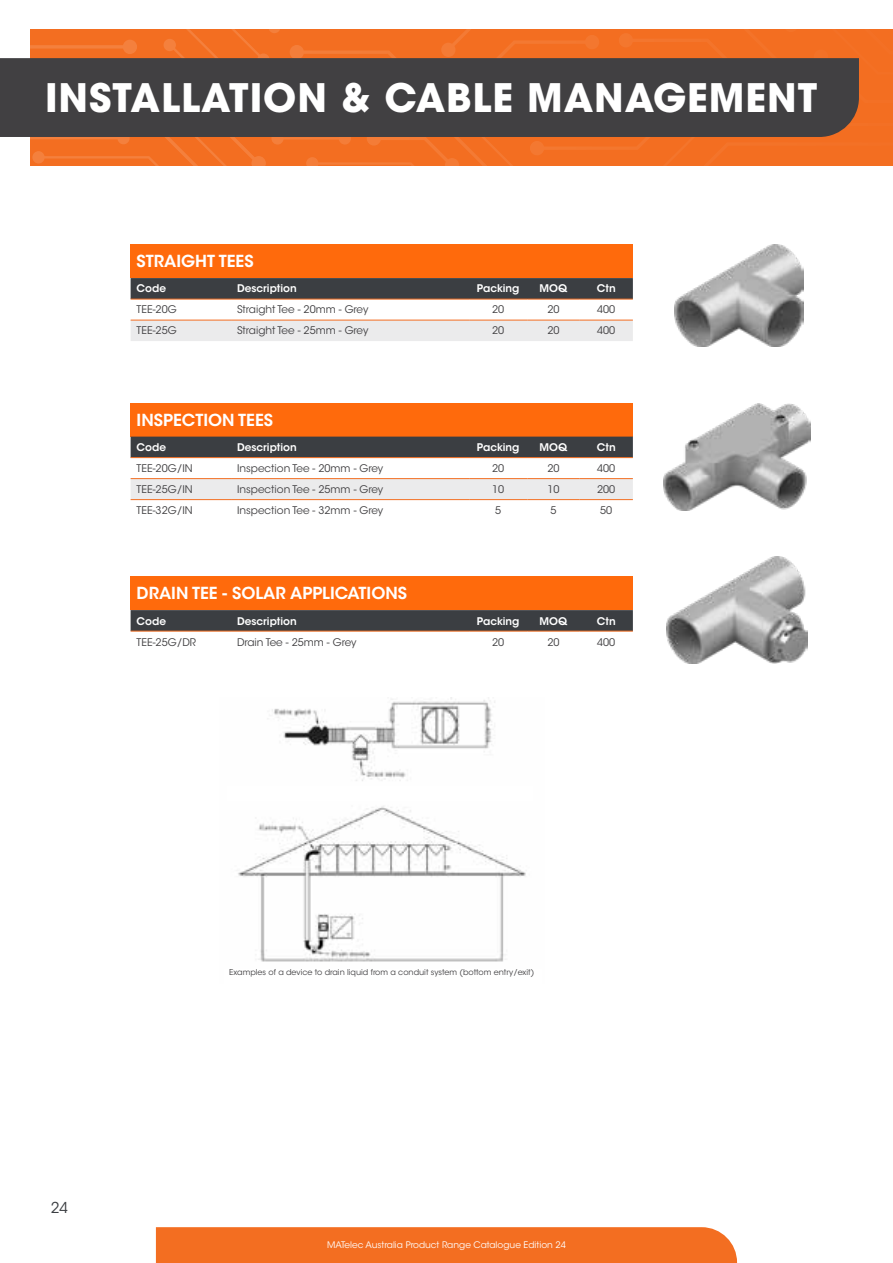
<style>
.page{position:relative;width:893px;height:1263px;background:#fff}
.page>*{position:absolute;margin:0;border:0;box-sizing:border-box;transform-origin:0 0}
.t1{font:700 39px "ITC Avant Garde Std";letter-spacing:.025em;color:#fff}
.t2{font:600 16.5px "ITC Avant Garde Std";color:#fff}
.t3{font:15px "ITC Avant Garde Std";color:#3b3e42}
.t4{font:10.5px "ITC Avant Garde Std";color:#414042}
.t5{font:600 10.5px "ITC Avant Garde Std";color:#fff}
.t6{font:9px "ITC Avant Garde Std";color:#fff}
.t7{font:8.1px "ITC Avant Garde Std";color:#414042}
</style>
<div class="page">
<div style="left:156px;top:1227px;width:581px;height:36px;background:#f36e21"></div>
<svg style="left:30px;top:29px;width:863px;height:137px;background:#f36f23"></svg>
<img style="left:675px;top:244px;width:129px;height:103px">
<img style="left:663px;top:403px;width:148px;height:108px">
<img style="left:666px;top:557px;width:142px;height:106px">
<div style="left:131px;top:244px;width:502px;height:34px;background:#ff6a0c"></div>
<svg style="left:131px;top:278px;width:502px;height:21px;background:#3f3f42"></svg>
<div style="left:131px;top:321px;width:502px;height:20px;background:#ebebec"></div>
<hr style="left:131px;top:299px;width:100px;height:1px;background:#f36e21">
<hr style="left:231px;top:299px;width:238px;height:1px;background:#f36e21">
<hr style="left:469px;top:299px;width:58px;height:1px;background:#f36e21">
<hr style="left:527px;top:299px;width:53px;height:1px;background:#f36e21">
<hr style="left:580px;top:299px;width:53px;height:1px;background:#f36e21">
<hr style="left:131px;top:320px;width:100px;height:1px;background:#f36e21">
<hr style="left:231px;top:320px;width:238px;height:1px;background:#f36e21">
<hr style="left:469px;top:320px;width:58px;height:1px;background:#f36e21">
<hr style="left:527px;top:320px;width:53px;height:1px;background:#f36e21">
<hr style="left:580px;top:320px;width:53px;height:1px;background:#f36e21">
<div style="left:131px;top:403px;width:502px;height:34px;background:#ff6a0c"></div>
<div style="left:131px;top:437px;width:502px;height:20px;background:#3b3e42"></div>
<div style="left:131px;top:479px;width:502px;height:20px;background:#ebebec"></div>
<hr style="left:131px;top:457px;width:100px;height:1px;background:#f36e21">
<hr style="left:231px;top:457px;width:238px;height:1px;background:#f36e21">
<hr style="left:469px;top:457px;width:58px;height:1px;background:#f36e21">
<hr style="left:527px;top:457px;width:53px;height:1px;background:#f36e21">
<hr style="left:580px;top:457px;width:53px;height:1px;background:#f36e21">
<hr style="left:131px;top:478px;width:100px;height:1px;background:#f36e21">
<hr style="left:231px;top:478px;width:238px;height:1px;background:#f36e21">
<hr style="left:469px;top:478px;width:58px;height:1px;background:#f36e21">
<hr style="left:527px;top:478px;width:53px;height:1px;background:#f36e21">
<hr style="left:580px;top:478px;width:53px;height:1px;background:#f36e21">
<hr style="left:131px;top:499px;width:100px;height:1px;background:#f36e21">
<hr style="left:231px;top:499px;width:238px;height:1px;background:#f36e21">
<hr style="left:469px;top:499px;width:58px;height:1px;background:#f36e21">
<hr style="left:527px;top:499px;width:53px;height:1px;background:#f36e21">
<hr style="left:580px;top:499px;width:53px;height:1px;background:#f36e21">
<div style="left:131px;top:576px;width:502px;height:34px;background:#ff6a0c"></div>
<svg style="left:131px;top:610px;width:502px;height:21px;background:#3f3f42"></svg>
<hr style="left:131px;top:631px;width:100px;height:1px;background:#f36e21">
<hr style="left:231px;top:631px;width:238px;height:1px;background:#f36e21">
<hr style="left:469px;top:631px;width:58px;height:1px;background:#f36e21">
<hr style="left:527px;top:631px;width:53px;height:1px;background:#f36e21">
<hr style="left:580px;top:631px;width:53px;height:1px;background:#f36e21">
<img style="left:238px;top:698px;width:288px;height:264px">
<div style="left:228px;top:786px;width:305px;height:14px;background:#fff"></div>
<div style="left:0;top:58px;width:859px;height:79px;background:#414042"></div>
<h1 class="t1" style="left:45px;top:72px;width:774px">INSTALLATION &amp; CABLE MANAGEMENT</h1>
<h2 class="t2" style="left:137px;top:251px;width:119px">STRAIGHT TEES</h2>
<p class="t5" style="left:137px;top:282px;width:31px">Code</p>
<p class="t5" style="left:237px;top:282px;width:61px">Description</p>
<p class="t5" style="left:477px;top:282px;width:44px">Packing</p>
<p class="t5" style="left:540px;top:282px;width:29px">MOQ</p>
<p class="t5" style="left:597px;top:282px;width:20px">Ctn</p>
<p class="t4" style="left:137px;top:303px;width:42px">TEE-20G</p>
<p class="t4" style="left:237px;top:303px;width:133px">Straight Tee - 20mm - Grey</p>
<p class="t4" style="left:492px;top:303px;width:14px">20</p>
<p class="t4" style="left:547px;top:303px;width:14px">20</p>
<p class="t4" style="left:597px;top:303px;width:20px">400</p>
<p class="t4" style="left:137px;top:324px;width:42px">TEE-25G</p>
<p class="t4" style="left:237px;top:324px;width:133px">Straight Tee - 25mm - Grey</p>
<p class="t4" style="left:492px;top:324px;width:14px">20</p>
<p class="t4" style="left:547px;top:324px;width:14px">20</p>
<p class="t4" style="left:597px;top:324px;width:20px">400</p>
<h2 class="t2" style="left:137px;top:409px;width:138px">INSPECTION TEES</h2>
<p class="t5" style="left:137px;top:440px;width:31px">Code</p>
<p class="t5" style="left:237px;top:440px;width:61px">Description</p>
<p class="t5" style="left:477px;top:440px;width:44px">Packing</p>
<p class="t5" style="left:540px;top:440px;width:29px">MOQ</p>
<p class="t5" style="left:597px;top:440px;width:20px">Ctn</p>
<p class="t4" style="left:137px;top:462px;width:58px">TEE-20G/IN</p>
<p class="t4" style="left:237px;top:462px;width:148px">Inspection Tee - 20mm - Grey</p>
<p class="t4" style="left:492px;top:462px;width:14px">20</p>
<p class="t4" style="left:547px;top:462px;width:14px">20</p>
<p class="t4" style="left:597px;top:462px;width:20px">400</p>
<p class="t4" style="left:137px;top:483px;width:58px">TEE-25G/IN</p>
<p class="t4" style="left:237px;top:483px;width:148px">Inspection Tee - 25mm - Grey</p>
<p class="t4" style="left:492px;top:483px;width:14px">10</p>
<p class="t4" style="left:547px;top:483px;width:14px">10</p>
<p class="t4" style="left:597px;top:483px;width:20px">200</p>
<p class="t4" style="left:137px;top:504px;width:58px">TEE-32G/IN</p>
<p class="t4" style="left:237px;top:504px;width:148px">Inspection Tee - 32mm - Grey</p>
<p class="t4" style="left:495px;top:504px;width:8px">5</p>
<p class="t4" style="left:550px;top:504px;width:8px">5</p>
<p class="t4" style="left:600px;top:504px;width:14px">50</p>
<h2 class="t2" style="left:137px;top:583px;width:272px">DRAIN TEE - SOLAR APPLICATIONS</h2>
<p class="t5" style="left:137px;top:614px;width:31px">Code</p>
<p class="t5" style="left:237px;top:614px;width:61px">Description</p>
<p class="t5" style="left:477px;top:614px;width:44px">Packing</p>
<p class="t5" style="left:540px;top:614px;width:29px">MOQ</p>
<p class="t5" style="left:597px;top:614px;width:20px">Ctn</p>
<p class="t4" style="left:137px;top:635px;width:61px">TEE-25G/DR</p>
<p class="t4" style="left:237px;top:635px;width:121px">Drain Tee - 25mm - Grey</p>
<p class="t4" style="left:492px;top:635px;width:14px">20</p>
<p class="t4" style="left:547px;top:635px;width:14px">20</p>
<p class="t4" style="left:597px;top:635px;width:20px">400</p>
<h3 class="t3" style="left:51px;top:1198px;width:19px">24</h3>
<p class="t7" style="left:229px;top:967px;width:307px">Examples of a device to drain liquid from a conduit system (bottom entry/exit)</p>
<p class="t6" style="left:327px;top:1239px;width:240px">MATelec Australia Product Range Catalogue Edition 24</p>
</div>
